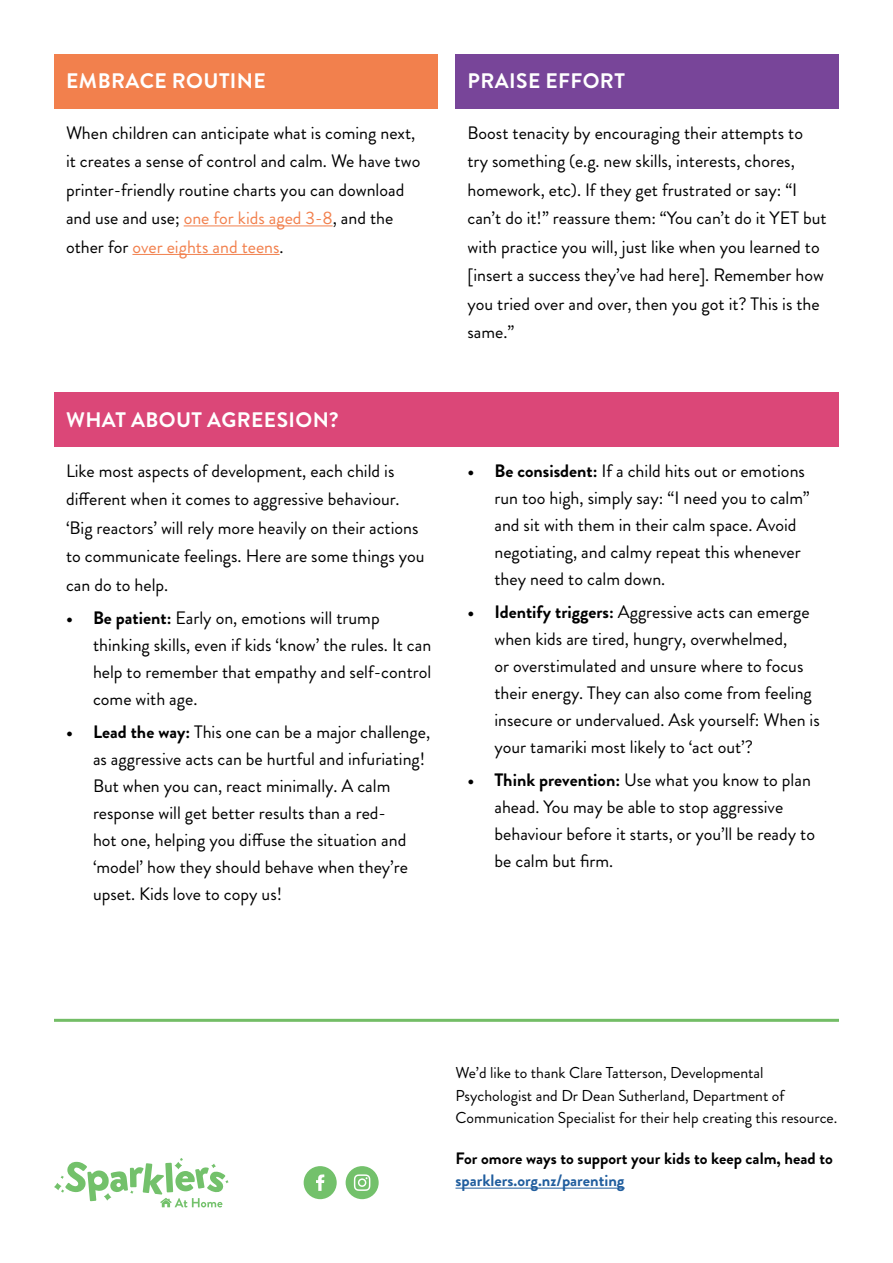
<style>
.page{position:relative;width:893px;height:1263px;background:#fff}
.page>*{position:absolute;margin:0;border:0;box-sizing:border-box;transform-origin:0 0}
.t1{font:700 21px "Brandon Grotesque";letter-spacing:.02em;color:#fff}
.t2{font:18px/27px "Brandon Grotesque";color:#000}
.t3{font:700 16.5px "Brandon Grotesque";color:#000}
.t4{font:700 16.5px "Brandon Grotesque";color:#215e9e}
.t5{font:15.75px/22.5px "Brandon Grotesque";color:#000}
.s1{color:#f2804d}
.s2{font-weight:700}
</style>
<div class="page">
<div style="left:54px;top:54px;width:383px;height:54px;background:#f2804d"></div>
<div style="left:455px;top:54px;width:384px;height:54px;background:#784599"></div>
<div style="left:54px;top:392px;width:785px;height:54px;background:#db4778"></div>
<hr style="left:184px;top:225px;width:149px;height:1px;background:#f2804d">
<hr style="left:132px;top:254px;width:148px;height:1px;background:#f2804d">
<hr style="left:54px;top:1019px;width:785px;height:3px;background:#73bd66">
<hr style="left:455px;top:1188px;width:170px;height:1px;background:#215e9e">
<svg style="left:54px;top:1183px;width:8px;height:7px"></svg>
<svg style="left:61px;top:1158px;width:168px;height:49px"></svg>
<div style="left:304px;top:1166px;width:33px;height:33px;background:#73c16b;border-radius:50%"></div>
<svg style="left:316px;top:1174px;width:8px;height:17px"></svg>
<div style="left:346px;top:1166px;width:33px;height:33px;background:#73c16b;border-radius:50%"></div>
<svg style="left:354px;top:1174px;width:16px;height:17px"></svg>
<p class="t1" style="left:66px;top:66px;width:201px">EMBRACE ROUTINE</p>
<p class="t1" style="left:468px;top:66px;width:159px">PRAISE EFFORT</p>
<p class="t2" style="left:66px;top:118px;width:356px;line-height:28.5px">When children can anticipate what is coming next, it creates a sense of control and calm. We have two printer-friendly routine charts you can download and use and use; <span class="s1">one for kids aged 3-8</span>, and the other for <span class="s1">over eights and teens</span>.</p>
<p class="t2" style="left:467px;top:118px;width:361px;line-height:28.5px">Boost tenacity by encouraging their attempts to try something (e.g. new skills, interests, chores, homework, etc). If they get frustrated or say: “I can’t do it!” reassure them: “You can’t do it YET but with practice you will, just like when you learned to [insert a success they’ve had here]. Remember how you tried over and over, then you got it? This is the same.”</p>
<p class="t1" style="left:66px;top:405px;width:274px">WHAT ABOUT AGREESION?</p>
<p class="t2" style="left:66px;top:457px;width:360px;line-height:28.5px">Like most aspects of development, each child is different when it comes to aggressive behaviour. ‘Big reactors’ will rely more heavily on their actions to communicate feelings. Here are some things you can do to help.</p>
<p class="t2" style="left:93px;top:604px;width:340px;text-indent:-27px"><span class="s2">• Be patient:</span> Early on, emotions will trump thinking skills, even if kids ‘know’ the rules. It can help to remember that empathy and self-control come with age.</p>
<p class="t2" style="left:93px;top:718px;width:339px;text-indent:-27px"><span class="s2">• Lead the way:</span> This one can be a major challenge, as aggressive acts can be hurtful and infuriating!<br>But when you can, react minimally. A calm response will get better results than a red-<br>hot one, helping you diffuse the situation and ‘model’ how they should behave when they’re upset. Kids love to copy us!</p>
<p class="t2" style="left:494px;top:457px;width:317px;text-indent:-27px"><span class="s2">• Be consisdent:</span> If a child hits out or emotions run too high, simply say: “I need you to calm” and sit with them in their calm space. Avoid negotiating, and calmy repeat this whenever they need to calm down.</p>
<p class="t2" style="left:494px;top:598px;width:327px;text-indent:-27px"><span class="s2">• Identify triggers:</span> Aggressive acts can emerge when kids are tired, hungry, overwhelmed,<br>or overstimulated and unsure where to focus their energy. They can also come from feeling insecure or undervalued. Ask yourself: When is your tamariki most likely to ‘act out’?</p>
<p class="t2" style="left:494px;top:766px;width:322px;text-indent:-27px"><span class="s2">• Think prevention:</span> Use what you know to plan ahead. You may be able to stop aggressive behaviour before it starts, or you’ll be ready to be calm but firm.</p>
<p class="t5" style="left:455px;top:1062px;width:383px">We’d like to thank Clare Tatterson, Developmental<br>Psychologist and Dr Dean Sutherland, Department of<br>Communication Specialist for their help creating this resource.</p>
<p class="t3" style="left:455px;top:1147px;width:379px">For omore ways to support your kids to keep calm, head to</p>
<p class="t4" style="left:455px;top:1169px;width:171px">sparklers.org.nz/parenting</p>
</div>
